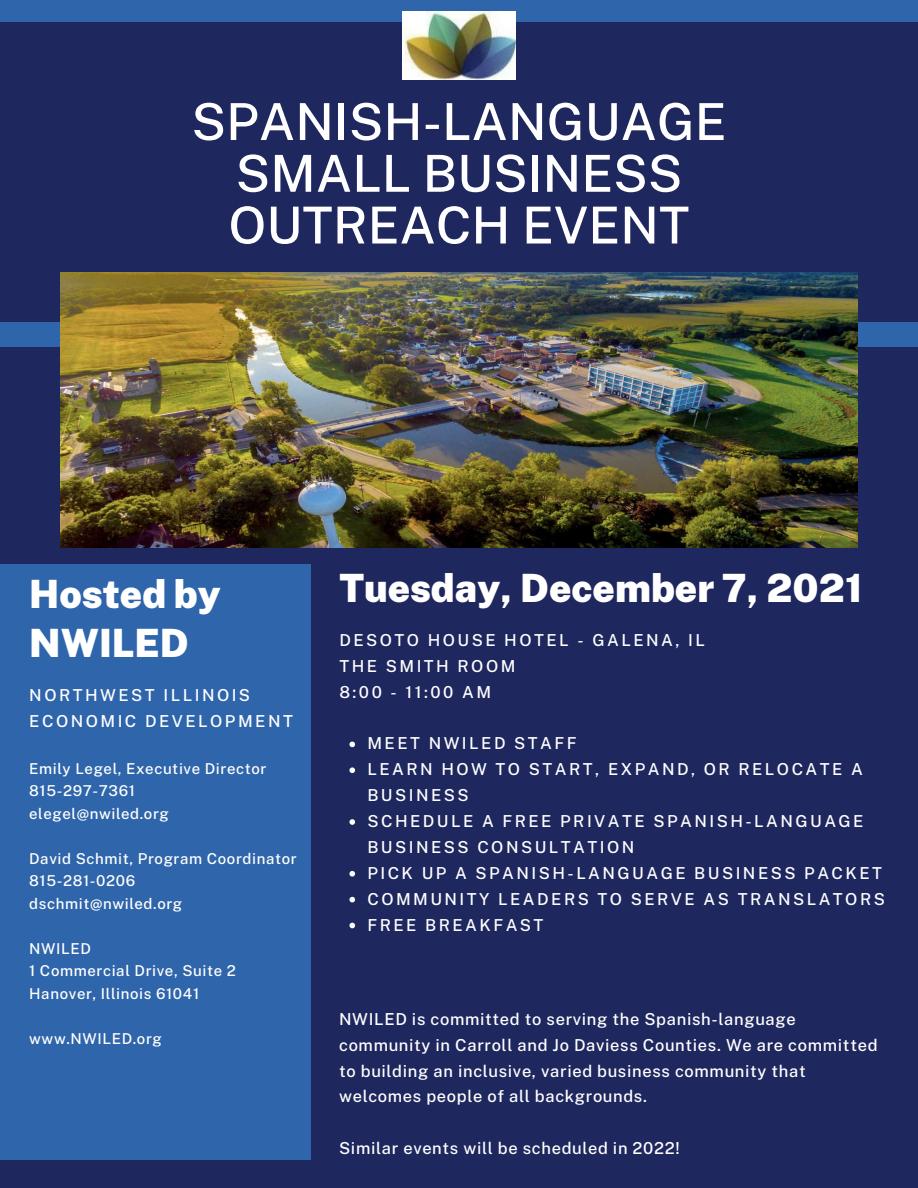
<style>
.page{position:relative;width:918px;height:1188px;background:#1e275e}
.page>*{position:absolute;margin:0;border:0;box-sizing:border-box;transform-origin:0 0}
.t1{font:500 51px/51.8px "Public Sans";color:#fff;text-align:center}
.t2{font:900 39px/48.3px "Public Sans";color:#fff}
.t3{font:500 16.5px/25.8px "Public Sans";letter-spacing:.15em;color:#fff}
.t4{font:500 16.5px/25.8px "Public Sans";letter-spacing:.04em;color:#fff}
.t5{font:500 15px "Public Sans";letter-spacing:.04em;color:#fff}
</style>
<div class="page">
<div style="left:0;top:565px;width:310px;height:595px;background:#2f65ab"></div>
<div style="left:0;top:0;width:918px;height:346px;background:#2f65ab"></div>
<div style="left:0;top:23px;width:918px;height:299px;background:#1e275e"></div>
<img style="left:61px;top:273px;width:796px;height:274px">
<img style="left:402px;top:12px;width:114px;height:67px">
<svg style="left:349px;top:742px;width:6px;height:5px"></svg>
<svg style="left:349px;top:767px;width:6px;height:6px"></svg>
<svg style="left:349px;top:819px;width:6px;height:6px"></svg>
<svg style="left:349px;top:871px;width:6px;height:6px"></svg>
<svg style="left:349px;top:897px;width:6px;height:5px"></svg>
<svg style="left:349px;top:923px;width:6px;height:5px"></svg>
<p class="t1" style="left:191px;top:96px;width:537px">SPANISH-LANGUAGE<br>SMALL BUSINESS<br>OUTREACH EVENT</p>
<p class="t2" style="left:29px;top:570px;width:193px">Hosted by<br>NWILED</p>
<p class="t3" style="left:29px;top:682px;width:265px">NORTHWEST ILLINOIS<br>ECONOMIC DEVELOPMENT</p>
<p class="t5" style="left:29px;top:759px;width:239px">Emily Legel, Executive Director</p>
<p class="t5" style="left:29px;top:782px;width:107px">815-297-7361</p>
<p class="t5" style="left:29px;top:804px;width:141px">elegel@nwiled.org</p>
<p class="t5" style="left:29px;top:849px;width:269px">David Schmit, Program Coordinator</p>
<p class="t5" style="left:29px;top:872px;width:108px">815-281-0206</p>
<p class="t5" style="left:29px;top:894px;width:155px">dschmit@nwiled.org</p>
<p class="t5" style="left:29px;top:939px;width:63px">NWILED</p>
<p class="t5" style="left:29px;top:962px;width:208px">1 Commercial Drive, Suite 2</p>
<p class="t5" style="left:29px;top:984px;width:171px">Hanover, Illinois 61041</p>
<p class="t5" style="left:29px;top:1029px;width:134px">www.NWILED.org</p>
<p class="t2" style="left:339px;top:563px;width:525px">Tuesday, December 7, 2021</p>
<p class="t3" style="left:339px;top:627px;width:367px">DESOTO HOUSE HOTEL - GALENA, IL</p>
<p class="t3" style="left:339px;top:653px;width:178px">THE SMITH ROOM</p>
<p class="t3" style="left:339px;top:679px;width:153px">8:00 - 11:00 AM</p>
<p class="t3" style="left:367px;top:731px;width:211px">MEET NWILED STAFF</p>
<p class="t3" style="left:367px;top:756px;width:497px">LEARN HOW TO START, EXPAND, OR RELOCATE A<br>BUSINESS</p>
<p class="t3" style="left:367px;top:808px;width:498px">SCHEDULE A FREE PRIVATE SPANISH-LANGUAGE<br>BUSINESS CONSULTATION</p>
<p class="t3" style="left:367px;top:860px;width:516px">PICK UP A SPANISH-LANGUAGE BUSINESS PACKET</p>
<p class="t3" style="left:367px;top:886px;width:519px">COMMUNITY LEADERS TO SERVE AS TRANSLATORS</p>
<p class="t3" style="left:367px;top:912px;width:178px">FREE BREAKFAST</p>
<p class="t4" style="left:339px;top:1006px;width:540px">NWILED is committed to serving the Spanish-language community in Carroll and Jo Daviess Counties. We are committed to building an inclusive, varied business community that welcomes people of all backgrounds.</p>
<p class="t4" style="left:339px;top:1135px;width:342px">Similar events will be scheduled in 2022!</p>
</div>
